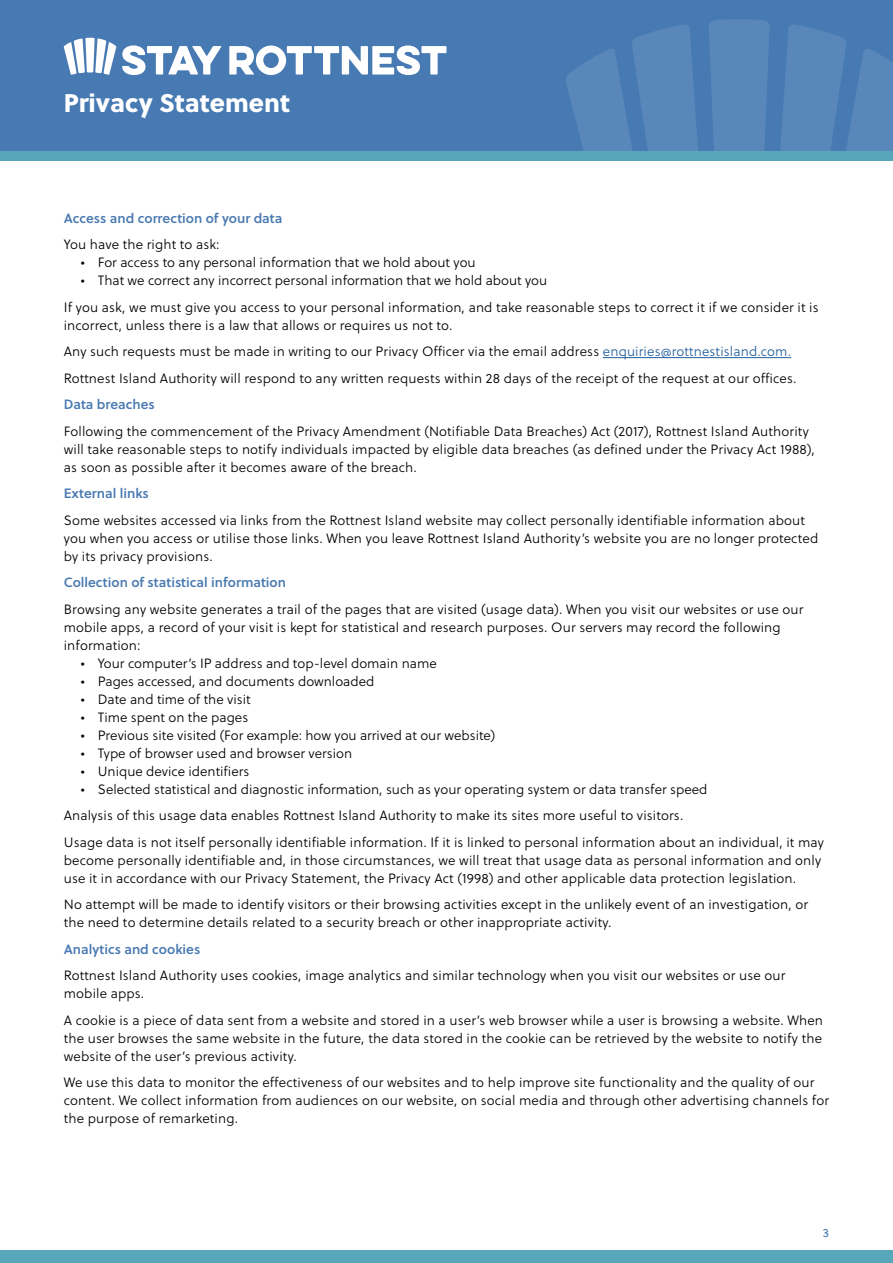
<style>
.page{position:relative;width:893px;height:1263px;background:#fff}
.page>*{position:absolute;margin:0;border:0;box-sizing:border-box;transform-origin:0 0}
.t1{font:25.5px "Soleil Xb";color:#fff}
.t2{font:13.5px/18px "Soleil Lt";letter-spacing:.01em;color:#000}
.t3{font:13.5px "Soleil Sb";color:#4a7ab1}
.t4{font:12px "Soleil";color:#477ab3}
.s1{color:#215e9e}
</style>
<div class="page">
<div style="left:0;top:0;width:893px;height:151px;background:#477ab3"></div>
<svg style="left:566px;top:19px;width:327px;height:132px"></svg>
<div style="left:0;top:151px;width:893px;height:10px;background:#57a6ba"></div>
<svg style="left:122px;top:45px;width:99px;height:30px"></svg>
<svg style="left:229px;top:46px;width:217px;height:29px"></svg>
<svg style="left:64px;top:38px;width:52px;height:37px"></svg>
<div style="left:0;top:1250px;width:893px;height:13px;background:#57a6ba"></div>
<hr style="left:603px;top:357px;width:188px;height:1px;background:#215e9e">
<h1 class="t1" style="left:64px;top:83px;width:228px">Privacy Statement</h1>
<p class="t3" style="left:64px;top:208px;width:220px">Access and correction of your data</p>
<p class="t2" style="left:64px;top:235px;width:157px">You have the right to ask:</p>
<p class="t2" style="left:81px;top:253px;width:396px">• For access to any personal information that we hold about you</p>
<p class="t2" style="left:64px;top:267px;width:756px;line-height:26.5px;text-indent:17px">• That we correct any incorrect personal information that we hold about you<br>If you ask, we must give you access to your personal information, and take reasonable steps to correct it if we consider it is</p>
<p class="t2" style="left:64px;top:312px;width:734px;line-height:26.5px">incorrect, unless there is a law that allows or requires us not to.<br>Any such requests must be made in writing to our Privacy Officer via the email address <span class="s1">enquiries@rottnestisland.com.<br></span>Rottnest Island Authority will respond to any written requests within 28 days of the receipt of the request at our offices.</p>
<p class="t3" style="left:64px;top:394px;width:93px">Data breaches</p>
<p class="t2" style="left:64px;top:422px;width:753px">Following the commencement of the Privacy Amendment (Notifiable Data Breaches) Act (2017), Rottnest Island Authority will take reasonable steps to notify individuals impacted by eligible data breaches (as defined under the Privacy Act 1988), as soon as possible after it becomes aware of the breach.</p>
<p class="t3" style="left:64px;top:483px;width:87px">External links</p>
<p class="t2" style="left:64px;top:511px;width:756px">Some websites accessed via links from the Rottnest Island website may collect personally identifiable information about you when you access or utilise those links. When you leave Rottnest Island Authority’s website you are no longer protected by its privacy provisions.</p>
<p class="t3" style="left:64px;top:572px;width:224px">Collection of statistical information</p>
<p class="t2" style="left:64px;top:600px;width:741px">Browsing any website generates a trail of the pages that are visited (usage data). When you visit our websites or use our mobile apps, a record of your visit is kept for statistical and research purposes. Our servers may record the following information:</p>
<p class="t2" style="left:81px;top:654px;width:357px">• Your computer’s IP address and top-level domain name</p>
<p class="t2" style="left:81px;top:672px;width:295px">• Pages accessed, and documents downloaded</p>
<p class="t2" style="left:81px;top:690px;width:171px">• Date and time of the visit</p>
<p class="t2" style="left:81px;top:708px;width:169px">• Time spent on the pages</p>
<p class="t2" style="left:81px;top:726px;width:416px">• Previous site visited (For example: how you arrived at our website)</p>
<p class="t2" style="left:81px;top:744px;width:273px">• Type of browser used and browser version</p>
<p class="t2" style="left:81px;top:762px;width:170px">• Unique device identifiers</p>
<p class="t2" style="left:64px;top:776px;width:762px;line-height:26.5px;text-indent:17px">• Selected statistical and diagnostic information, such as your operating system or data transfer speed<br>Analysis of this usage data enables Rottnest Island Authority to make its sites more useful to visitors.<br>Usage data is not itself personally identifiable information. If it is linked to personal information about an individual, it may</p>
<p class="t2" style="left:64px;top:851px;width:759px">become personally identifiable and, in those circumstances, we will treat that usage data as personal information and only use it in accordance with our Privacy Statement, the Privacy Act (1998) and other applicable data protection legislation.</p>
<p class="t2" style="left:64px;top:895px;width:746px">No attempt will be made to identify visitors or their browsing activities except in the unlikely event of an investigation, or the need to determine details related to a security breach or other inappropriate activity.</p>
<p class="t3" style="left:64px;top:939px;width:138px">Analytics and cookies</p>
<p class="t2" style="left:64px;top:966px;width:723px">Rottnest Island Authority uses cookies, image analytics and similar technology when you visit our websites or use our mobile apps.</p>
<p class="t2" style="left:64px;top:1011px;width:761px;text-align:justify">A cookie is a piece of data sent from a website and stored in a user’s web browser while a user is browsing a website. When the user browses the same website in the future, the data stored in the cookie can be retrieved by the website to notify the website of the user’s previous activity.</p>
<p class="t2" style="left:64px;top:1073px;width:767px">We use this data to monitor the effectiveness of our websites and to help improve site functionality and the quality of our content. We collect information from audiences on our website, on social media and through other advertising channels for the purpose of remarketing.</p>
<p class="t4" style="left:823px;top:1224px;width:8px">3</p>
</div>
